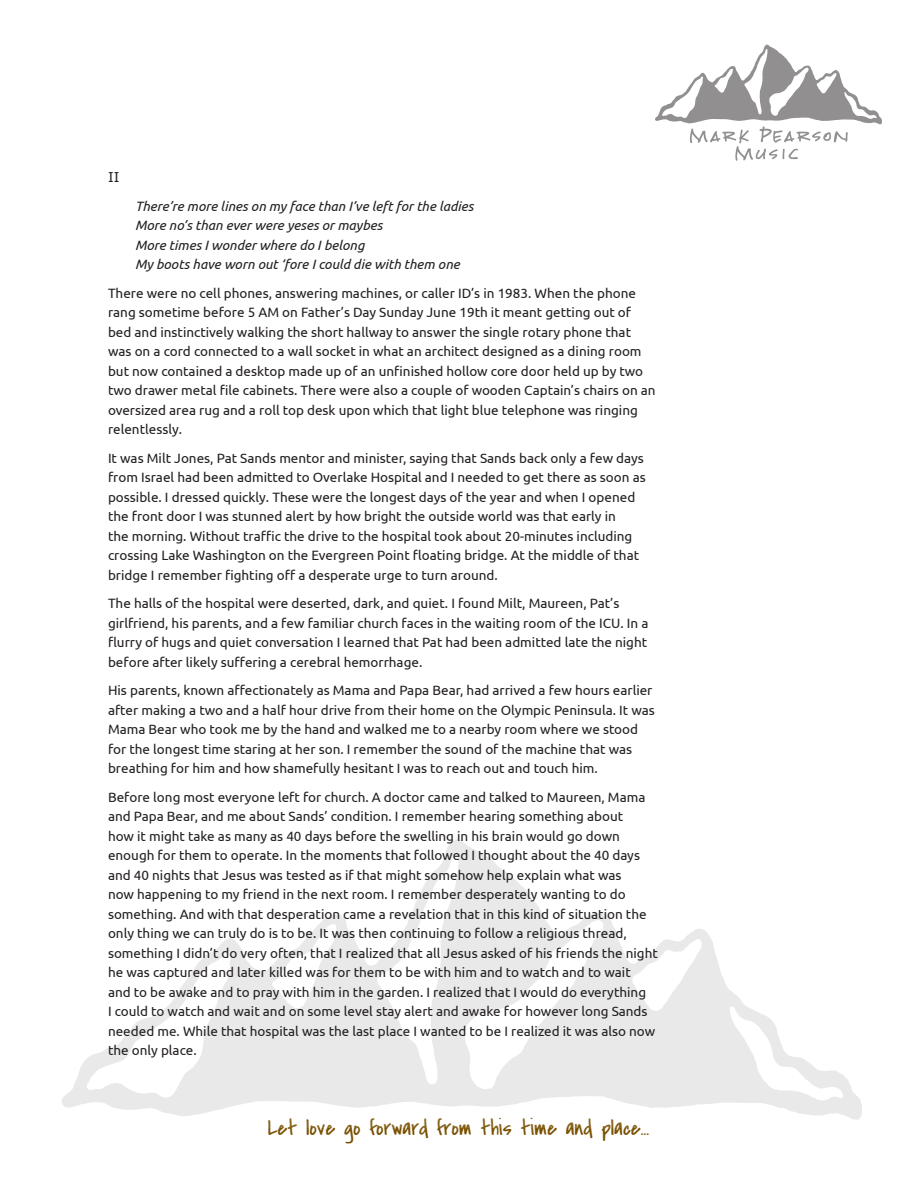
<style>
.page{position:relative;width:918px;height:1188px;background:#fff}
.page>*{position:absolute;margin:0;border:0;box-sizing:border-box;transform-origin:0 0}
.t1{font:22.5px "Covered By Your Grace";color:#795100}
.Body_Copy{font:13.5px/19.5px "Ubuntu";color:#231f20}
.Body_Copy-2{font:italic 13.5px/19.5px "Ubuntu";color:#231f20}
.Body_Copy-3{font:13.5px "Verdana";color:#231f20}
</style>
<div class="page">
<img style="left:655px;top:44px;width:227px;height:117px">
<p class="Body_Copy-3" style="left:108px;top:169px;width:13px">II</p>
<p class="Body_Copy-2" style="left:135px;top:196px;width:340px">There’re more lines on my face than I’ve left for the ladies More no’s than ever were yeses or maybes<br>More times I wonder where do I belong<br>My boots have worn out ‘fore I could die with them one</p>
<p class="Body_Copy" style="left:108px;top:283px;width:549px">There were no cell phones, answering machines, or caller ID’s in 1983. When the phone rang sometime before 5 AM on Father’s Day Sunday June 19th it meant getting out of bed and instinctively walking the short hallway to answer the single rotary phone that was on a cord connected to a wall socket in what an architect designed as a dining room but now contained a desktop made up of an unfinished hollow core door held up by two two drawer metal file cabinets. There were also a couple of wooden Captain’s chairs on an oversized area rug and a roll top desk upon which that light blue telephone was ringing relentlessly.</p>
<p class="Body_Copy" style="left:108px;top:448px;width:539px">It was Milt Jones, Pat Sands mentor and minister, saying that Sands back only a few days from Israel had been admitted to Overlake Hospital and I needed to get there as soon as possible. I dressed quickly. These were the longest days of the year and when I opened the front door I was stunned alert by how bright the outside world was that early in<br>the morning. Without traffic the drive to the hospital took about 20-minutes including crossing Lake Washington on the Evergreen Point floating bridge. At the middle of that bridge I remember fighting off a desperate urge to turn around.</p>
<p class="Body_Copy" style="left:108px;top:593px;width:542px">The halls of the hospital were deserted, dark, and quiet. I found Milt, Maureen, Pat’s girlfriend, his parents, and a few familiar church faces in the waiting room of the ICU. In a flurry of hugs and quiet conversation I learned that Pat had been admitted late the night before after likely suffering a cerebral hemorrhage.</p>
<p class="Body_Copy" style="left:108px;top:680px;width:548px">His parents, known affectionately as Mama and Papa Bear, had arrived a few hours earlier after making a two and a half hour drive from their home on the Olympic Peninsula. It was Mama Bear who took me by the hand and walked me to a nearby room where we stood for the longest time staring at her son. I remember the sound of the machine that was breathing for him and how shamefully hesitant I was to reach out and touch him.</p>
<p class="Body_Copy" style="left:108px;top:787px;width:551px">Before long most everyone left for church. A doctor came and talked to Maureen, Mama and Papa Bear, and me about Sands’ condition. I remember hearing something about<br>how it might take as many as 40 days before the swelling in his brain would go down enough for them to operate. In the moments that followed I thought about the 40 days and 40 nights that Jesus was tested as if that might somehow help explain what was<br>now happening to my friend in the next room. I remember desperately wanting to do something. And with that desperation came a revelation that in this kind of situation the only thing we can truly do is to be. It was then continuing to follow a religious thread, something I didn’t do very often, that I realized that all Jesus asked of his friends the night he was captured and later killed was for them to be with him and to watch and to wait<br>and to be awake and to pray with him in the garden. I realized that I would do everything<br>I could to watch and wait and on some level stay alert and awake for however long Sands needed me. While that hospital was the last place I wanted to be I realized it was also now the only place.</p>
<p class="t1" style="left:268px;top:1112px;width:383px">Let love go forward from this time and place…</p>
</div>
